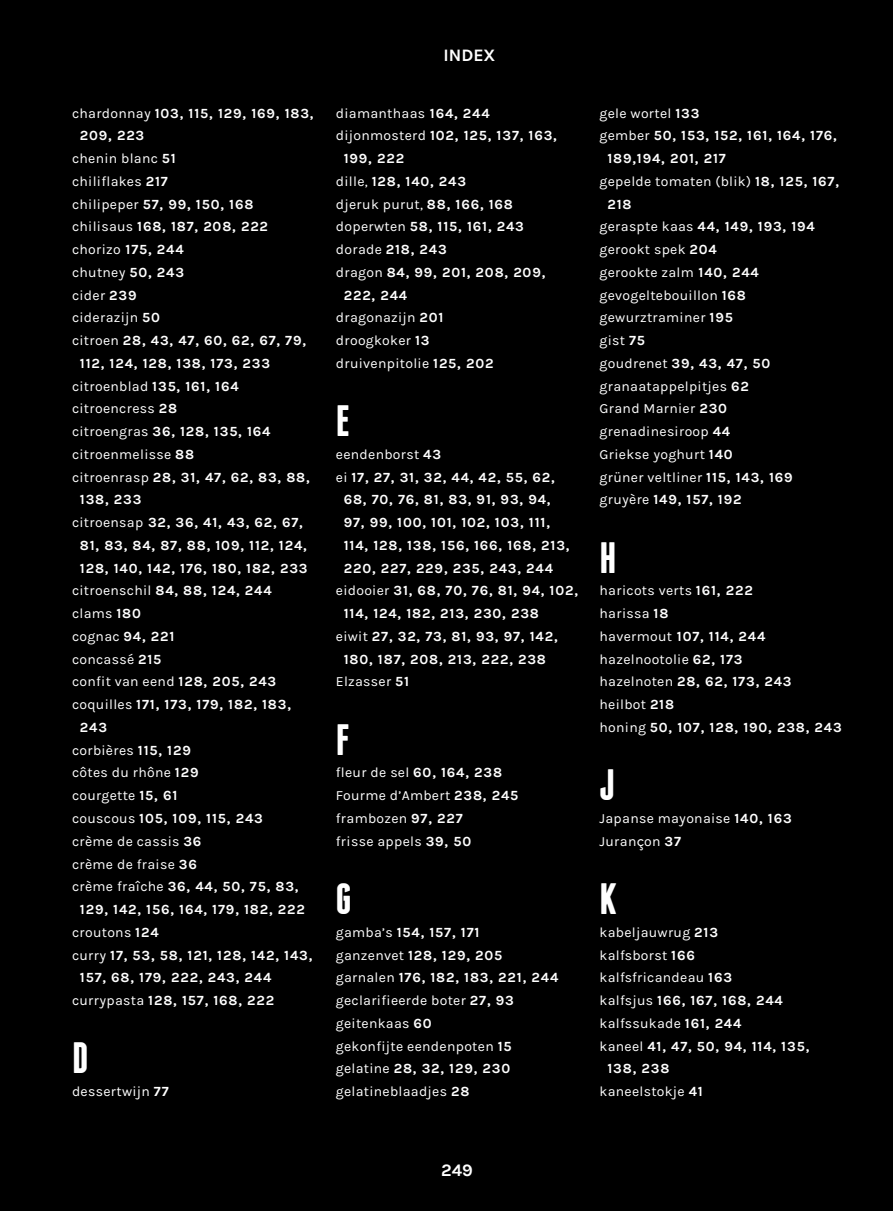
<style>
.page{position:relative;width:893px;height:1211px;background:#000}
.page>*{position:absolute;margin:0;border:0;box-sizing:border-box;transform-origin:0 0}
.t1{font:700 43.75px "Franchise";color:#fff}
.t2{font:700 17.5px "Karla";color:#fff}
.t3{font:14px/22.8px "Karla";letter-spacing:.02em;color:#fff}
.t4{font:700 14px "Karla";letter-spacing:.06em;color:#fff}
.s1{font-weight:400}
.s2{font-weight:700}
.s3{font-family:"Brandon Grotesque";font-size:16.97px}
</style>
<div class="page">
<p class="t4" style="left:72px;top:105px;width:243px"><span class="s1">chardonnay</span> 103, 115, 129, 169, 183,</p>
<p class="t4" style="left:80px;top:127px;width:66px">209, 223</p>
<p class="t3" style="left:72px;top:147px;width:105px">chenin blanc <span class="s2">51</span></p>
<p class="t3" style="left:72px;top:170px;width:97px">chiliflakes <span class="s2">217</span></p>
<p class="t4" style="left:72px;top:196px;width:183px"><span class="s1">chilipeper</span> 57, 99, 150, 168</p>
<p class="t4" style="left:72px;top:218px;width:198px"><span class="s1">chilisaus</span> 168, 187, 208, 222</p>
<p class="t3" style="left:72px;top:238px;width:113px">chorizo <span class="s2">175, 244</span></p>
<p class="t3" style="left:72px;top:261px;width:114px">chutney <span class="s2">50, 243</span></p>
<p class="t3" style="left:72px;top:283px;width:66px">cider <span class="s2">239</span></p>
<p class="t3" style="left:72px;top:306px;width:90px">ciderazijn <span class="s2">50</span></p>
<p class="t4" style="left:72px;top:332px;width:235px"><span class="s1">citroen</span> 28, 43, 47, 60, 62, 67, 79,</p>
<p class="t4" style="left:80px;top:355px;width:192px">112, 124, 128, 138, 173, 233</p>
<p class="t3" style="left:72px;top:374px;width:168px">citroenblad <span class="s2">135, 161, 164</span></p>
<p class="t3" style="left:72px;top:397px;width:107px">citroencress <span class="s2">28</span></p>
<p class="t4" style="left:72px;top:423px;width:200px"><span class="s1">citroengras</span> 36, 128, 135, 164</p>
<p class="t3" style="left:72px;top:443px;width:124px">citroenmelisse <span class="s2">88</span></p>
<p class="t4" style="left:72px;top:469px;width:239px"><span class="s1">citroenrasp</span> 28, 31, 47, 62, 83, 88,</p>
<p class="t4" style="left:80px;top:491px;width:63px">138, 233</p>
<p class="t4" style="left:72px;top:514px;width:232px"><span class="s1">citroensap</span> 32, 36, 41, 43, 62, 67,</p>
<p class="t4" style="left:80px;top:537px;width:228px">81, 83, 84, 87, 88, 109, 112, 124,</p>
<p class="t4" style="left:80px;top:560px;width:229px">128, 140, 142, 176, 180, 182, 233</p>
<p class="t4" style="left:72px;top:582px;width:201px"><span class="s1">citroenschil</span> 84, 88, 124, 244</p>
<p class="t3" style="left:72px;top:602px;width:71px">clams <span class="s2">180</span></p>
<p class="t3" style="left:72px;top:625px;width:104px">cognac <span class="s2">94, 221</span></p>
<p class="t3" style="left:72px;top:647px;width:91px">concassé <span class="s2">215</span></p>
<p class="t3" style="left:72px;top:670px;width:206px">confit van eend <span class="s2">128, 205, 243</span></p>
<p class="t4" style="left:72px;top:696px;width:220px"><span class="s1">coquilles</span> 171, 173, 179, 182, 183,</p>
<p class="t4" style="left:80px;top:719px;width:29px">243</p>
<p class="t3" style="left:72px;top:738px;width:120px">corbières <span class="s2">115, 129</span></p>
<p class="t3" style="left:72px;top:761px;width:128px">côtes du rhône <span class="s2">129</span></p>
<p class="t3" style="left:72px;top:784px;width:107px">courgette <span class="s2">15, 61</span></p>
<p class="t4" style="left:72px;top:810px;width:192px"><span class="s1">couscous</span> 105, 109, 115, 243</p>
<p class="t3" style="left:72px;top:829px;width:131px">crème de cassis <span class="s2">36</span></p>
<p class="t3" style="left:72px;top:852px;width:126px">crème de fraise <span class="s2">36</span></p>
<p class="t4" style="left:72px;top:878px;width:228px"><span class="s1">crème fraîche</span> 36, 44, 50, 75, 83,</p>
<p class="t4" style="left:80px;top:901px;width:227px">129, 142, 156, 164, 179, 182, 222</p>
<p class="t3" style="left:72px;top:920px;width:88px">croutons <span class="s2">124</span></p>
<p class="t4" style="left:72px;top:946px;width:242px"><span class="s1">curry</span> 17, 53, 58, 121, 128, 142, 143,</p>
<p class="t4" style="left:80px;top:969px;width:193px">157, 68, 179, 222, 243, 244</p>
<p class="t4" style="left:72px;top:992px;width:204px"><span class="s1">currypasta</span> 128, 157, 168, 222</p>
<h1 class="t1" style="left:72px;top:1040px;width:18px">D</h1>
<p class="t3" style="left:72px;top:1080px;width:98px">dessertwijn <span class="s2">77</span></p>
<p class="t2" style="left:443px;top:45px;width:54px">INDEX</p>
<p class="t3" style="left:336px;top:101px;width:155px">diamanthaas <span class="s2">164, 244</span></p>
<p class="t4" style="left:336px;top:127px;width:222px"><span class="s1">dijonmosterd</span> 102, 125, 137, 163,</p>
<p class="t4" style="left:344px;top:150px;width:62px">199, 222</p>
<p class="t4" style="left:336px;top:173px;width:132px"><span class="s1">dille,</span> 128, 140, 243</p>
<p class="t3" style="left:336px;top:192px;width:179px">djeruk purut, <span class="s2">88, 166, 168</span></p>
<p class="t4" style="left:336px;top:218px;width:190px"><span class="s1">doperwten</span> 58, 115, 161, 243</p>
<p class="t4" style="left:336px;top:241px;width:112px"><span class="s1">dorade</span> 218, 243</p>
<p class="t4" style="left:336px;top:264px;width:211px"><span class="s1">dragon</span> 84, 99, 201, 208, 209,</p>
<p class="t4" style="left:344px;top:287px;width:65px">222, 244</p>
<p class="t3" style="left:336px;top:306px;width:109px">dragonazijn <span class="s2">201</span></p>
<p class="t3" style="left:336px;top:329px;width:95px">droogkoker <span class="s2">13</span></p>
<p class="t3" style="left:336px;top:352px;width:159px">druivenpitolie <span class="s2">125, 202</span></p>
<h1 class="t1" style="left:336px;top:403px;width:16px">E</h1>
<p class="t3" style="left:336px;top:443px;width:107px">eendenborst <span class="s2">43</span></p>
<p class="t4" style="left:336px;top:469px;width:220px"><span class="s1">ei</span> 17, 27, 31, 32, 44, 42, 55, 62,</p>
<p class="t4" style="left:344px;top:491px;width:208px">68, 70, 76, 81, 83, 91, 93, 94,</p>
<p class="t4" style="left:344px;top:514px;width:208px">97, 99, 100, 101, 102, 103, 111,</p>
<p class="t4" style="left:344px;top:537px;width:227px">114, 128, 138, 156, 166, 168, 213,</p>
<p class="t4" style="left:344px;top:560px;width:211px">220, 227, 229, 235, 243, 244</p>
<p class="t4" style="left:336px;top:582px;width:244px"><span class="s1">eidooier</span> 31, 68, 70, 76, 81, 94, 102,</p>
<p class="t4" style="left:344px;top:605px;width:197px">114, 124, 182, 213, 230, 238</p>
<p class="t4" style="left:336px;top:628px;width:223px"><span class="s1">eiwit</span> 27, 32, 73, 81, 93, 97, 142,</p>
<p class="t4" style="left:344px;top:651px;width:204px">180, 187, 208, 213, 222, 238</p>
<p class="t3" style="left:336px;top:670px;width:75px">Elzasser <span class="s2">51</span></p>
<h1 class="t1" style="left:336px;top:722px;width:15px">F</h1>
<p class="t3" style="left:336px;top:761px;width:184px">fleur de sel <span class="s2">60, 164, 238<br></span>Fourme d’Ambert <span class="s2">238, 245 </span>frambozen <span class="s2">97, 227<br></span>frisse appels <span class="s2">39, 50</span></p>
<h1 class="t1" style="left:336px;top:881px;width:17px">G</h1>
<p class="t3" style="left:336px;top:920px;width:224px">gamba’s <span class="s2">154, 157, 171<br></span>ganzenvet <span class="s2">128, 129, 205 </span>garnalen <span class="s2">176, 182, 183, 221, 244 </span>geclarifieerde boter <span class="s2">27, 93 </span>geitenkaas <span class="s2">60<br></span>gekonfijte eendenpoten <span class="s2">15 </span>gelatine <span class="s2">28, 32, 129, 230 </span>gelatineblaadjes <span class="s2">28</span></p>
<p class="t3" style="left:599px;top:101px;width:101px">gele wortel <span class="s2">133</span></p>
<p class="t4" style="left:599px;top:127px;width:239px"><span class="s1">gember</span> 50, 153, 152, 161, 164, 176,</p>
<p class="t4" style="left:607px;top:150px;width:120px">189,194, 201, 217</p>
<p class="t3" style="left:599px;top:170px;width:241px">gepelde tomaten (blik) <span class="s2">18, 125, 167,</span></p>
<p class="t4" style="left:607px;top:196px;width:26px">218</p>
<p class="t4" style="left:599px;top:218px;width:217px"><span class="s1">geraspte kaas</span> 44, 149, 193, 194</p>
<p class="t3" style="left:599px;top:238px;width:119px">gerookt spek <span class="s2">204</span></p>
<p class="t3" style="left:599px;top:261px;width:161px">gerookte zalm <span class="s2">140, 244</span></p>
<p class="t3" style="left:599px;top:283px;width:148px">gevogeltebouillon <span class="s2">168</span></p>
<p class="t3" style="left:599px;top:306px;width:135px">gewurztraminer <span class="s2">195</span></p>
<p class="t3" style="left:599px;top:329px;width:47px">gist <span class="s2">75</span></p>
<p class="t4" style="left:599px;top:355px;width:172px"><span class="s1">goudrenet</span> 39, 43, 47, 50</p>
<p class="t3" style="left:599px;top:374px;width:151px">granaatappelpitjes <span class="s2">62</span></p>
<p class="t3" style="left:599px;top:397px;width:129px">Grand Marnier <span class="s2">230</span></p>
<p class="t3" style="left:599px;top:420px;width:132px">grenadinesiroop <span class="s2">44</span></p>
<p class="t3" style="left:599px;top:443px;width:135px">Griekse yoghurt <span class="s2">140</span></p>
<p class="t3" style="left:599px;top:465px;width:195px">grüner veltliner <span class="s2">115, 143, 169</span></p>
<p class="t4" style="left:599px;top:491px;width:144px"><span class="s1">gruyère</span> 149, 157, 192</p>
<h1 class="t1" style="left:599px;top:540px;width:19px">H</h1>
<p class="t3" style="left:599px;top:579px;width:244px">haricots verts <span class="s2">161, 222<br></span>harissa <span class="s2">18<br></span>havermout <span class="s2">107, 114, 244 </span>hazelnootolie <span class="s2">62, 173<br></span>hazelnoten <span class="s2">28, 62, 173, 243<br></span>heilbot <span class="s2">218<br></span>honing <span class="s2">50, 107, 128, 190, 238, 243</span></p>
<h1 class="t1" style="left:599px;top:767px;width:17px">J</h1>
<p class="t3" style="left:599px;top:807px;width:194px">Japanse mayonaise <span class="s2">140, 163<br></span>Juran<span class="s3">ç</span>on <span class="s2">37</span></p>
<h1 class="t1" style="left:599px;top:881px;width:19px">K</h1>
<p class="t3" style="left:599px;top:920px;width:120px">kabeljauwrug <span class="s2">213</span></p>
<p class="t3" style="left:599px;top:943px;width:97px">kalfsborst <span class="s2">166</span></p>
<p class="t3" style="left:599px;top:966px;width:134px">kalfsfricandeau <span class="s2">163</span></p>
<p class="t4" style="left:599px;top:992px;width:185px"><span class="s1">kalfsjus</span> 166, 167, 168, 244</p>
<p class="t3" style="left:599px;top:1011px;width:143px">kalfssukade <span class="s2">161, 244</span></p>
<p class="t4" style="left:599px;top:1037px;width:211px"><span class="s1">kaneel</span> 41, 47, 50, 94, 114, 135,</p>
<p class="t4" style="left:607px;top:1060px;width:63px">138, 238</p>
<p class="t3" style="left:599px;top:1080px;width:105px">kaneelstokje <span class="s2">41</span></p>
<p class="t2" style="left:441px;top:1159px;width:33px">249</p>
</div>
